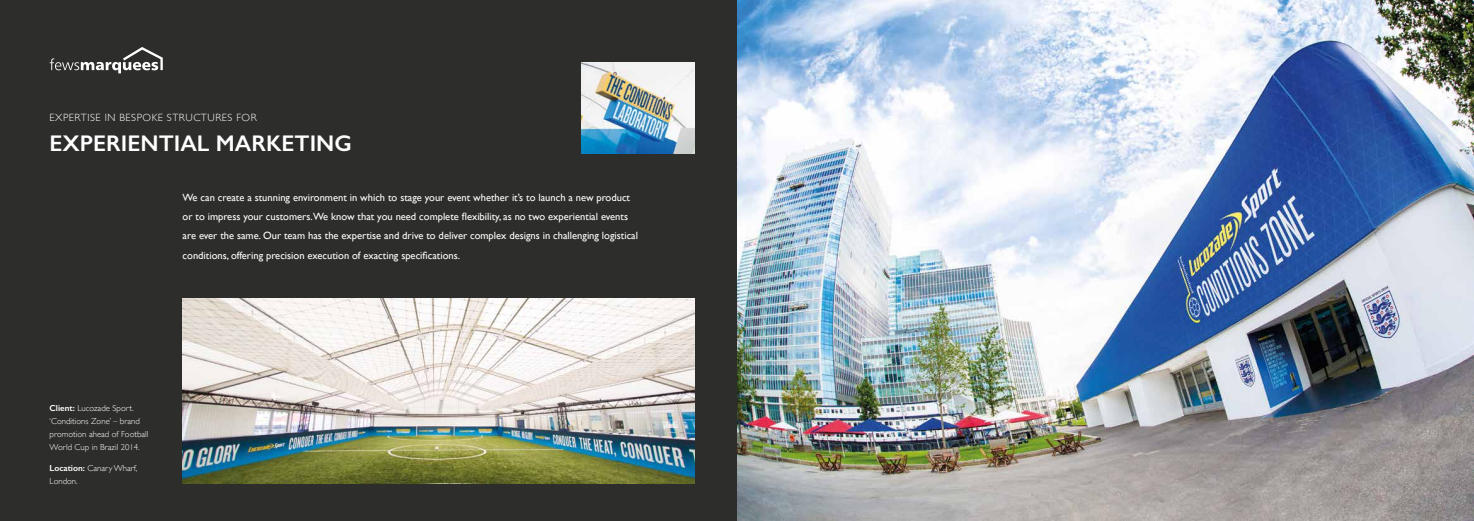
<style>
.page{position:relative;width:1474px;height:521px;background:#fff}
.page>*{position:absolute;margin:0;border:0;box-sizing:border-box;transform-origin:0 0}
.t1{font:600 22.75px "Gill Sans";color:#fff}
.t2{font:10.5px/19.2px "Gill Sans";color:#fff}
.t3{font:300 10.5px "Gill Sans";letter-spacing:.05em;color:#fff}
.t4{font:300 8.75px/13.1px "Gill Sans";color:#fff}
.s1{font-weight:600}
</style>
<div class="page">
<div style="left:0;top:0;width:1473px;height:521px;background:#2d2e2b"></div>
<svg style="left:50px;top:47px;width:113px;height:26px"></svg>
<img style="left:581px;top:62px;width:113px;height:92px">
<img style="left:183px;top:299px;width:511px;height:185px">
<img style="left:737px;top:0;width:736px;height:521px">
<p class="t3" style="left:50px;top:110px;width:209px">EXPERTISE IN BESPOKE STRUCTURES FOR</p>
<h1 class="t1" style="left:50px;top:130px;width:304px">EXPERIENTIAL MARKETING</h1>
<p class="t2" style="left:183px;top:187px;width:457px">We can create a stunning environment in which to stage your event whether it’s to launch a new product or to impress your customers.We know that you need complete flexibility, as no two experiential events are ever the same. Our team has the expertise and drive to deliver complex designs in challenging logistical conditions, offering precision execution of exacting specifications.</p>
<p class="t4" style="left:50px;top:401px;width:100px"><span class="s1">Client:</span> Lucozade Sport. ‘Conditions Zone’ – brand promotion ahead of Football<br>World Cup in Brazil 2014.</p>
<p class="t4" style="left:50px;top:461px;width:89px"><span class="s1">Location:</span> Canary Wharf,<br>London.</p>
</div>
